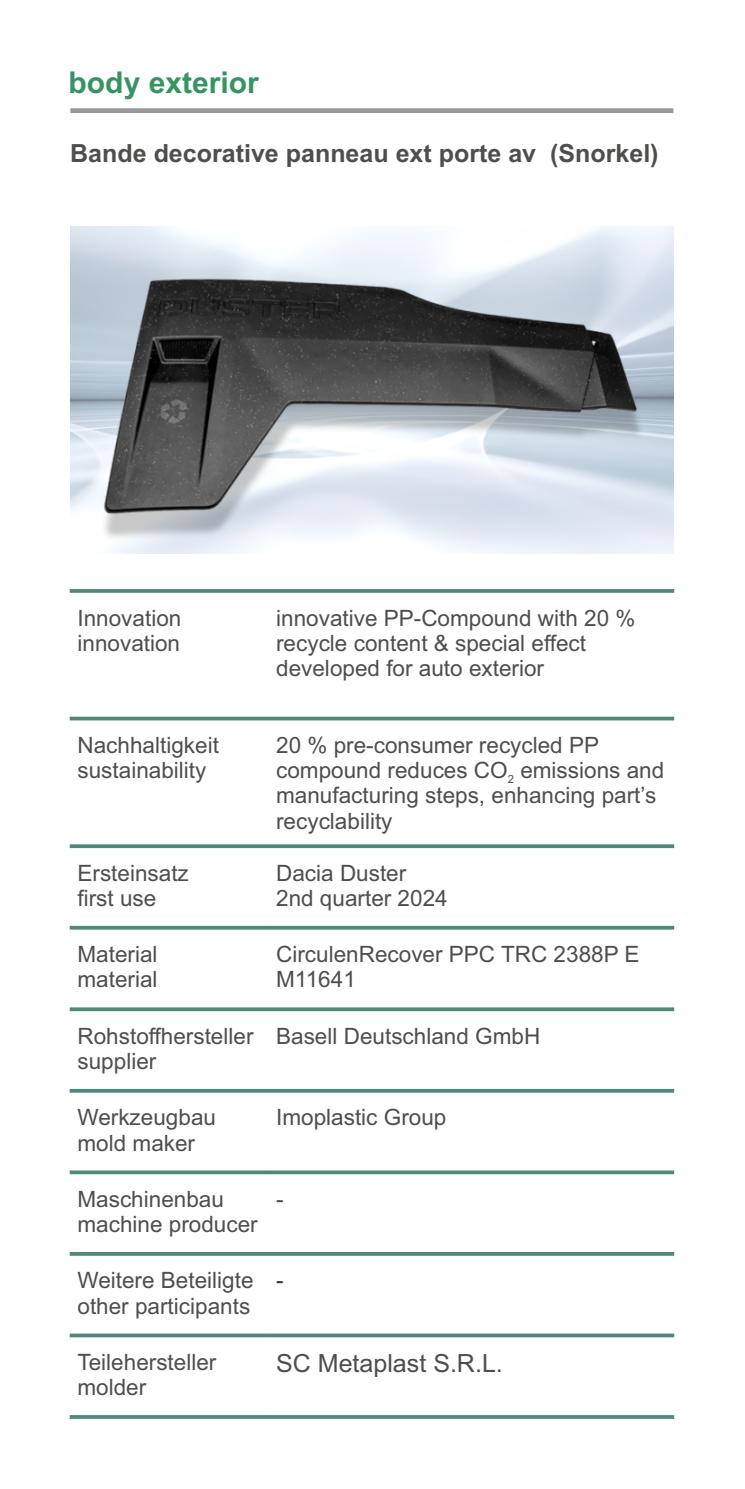
<style>
.page{position:relative;width:745px;height:1489px;background:#fff}
.page>*{position:absolute;margin:0;border:0;box-sizing:border-box;transform-origin:0 0}
.t1{font:700 30px "Arial";color:#379462}
.t2{font:700 25px "Arial";color:#4e4e4d}
.t3{font:25px "Arial";color:#4e4e4d}
.t4{font:22.5px/25.2px "Arial";color:#4e4e4d}
.t5{font:22.5px "Arial";color:#313130}
.t6{font:11.25px "Arial";color:#4e4e4d}
</style>
<div class="page">
<div style="left:70px;top:108px;width:603px;height:5px;background:#989899"></div>
<svg style="left:70px;top:1415px;width:603px;height:3px;fill:#4e897c"></svg>
<svg style="left:70px;top:1333px;width:603px;height:4px;fill:#4e897c"></svg>
<hr style="left:70px;top:1252px;width:603px;height:3px;background:#4e897c">
<svg style="left:70px;top:1170px;width:603px;height:4px;fill:#4e897c"></svg>
<hr style="left:70px;top:1089px;width:603px;height:3px;background:#4e897c">
<svg style="left:70px;top:1007px;width:603px;height:4px;fill:#4e897c"></svg>
<svg style="left:70px;top:925px;width:603px;height:4px;fill:#4e897c"></svg>
<svg style="left:70px;top:844px;width:603px;height:4px;fill:#4e897c"></svg>
<svg style="left:70px;top:716px;width:603px;height:4px;fill:#4e897c"></svg>
<svg style="left:70px;top:589px;width:603px;height:4px;fill:#538c80"></svg>
<img style="left:70px;top:227px;width:603px;height:326px">
<h1 class="t1" style="left:69px;top:71px;width:192px">body exterior</h1>
<p class="t2" style="left:70px;top:143px;width:589px">Bande decorative panneau ext porte av (Snorkel)</p>
<p class="t4" style="left:77px;top:607px;width:105px">Innovation innovation</p>
<p class="t4" style="left:276px;top:607px;width:360px">innovative PP-Compound with 20 % recycle content &amp; special effect developed for auto exterior</p>
<p class="t4" style="left:77px;top:734px;width:143px">Nachhaltigkeit</p>
<p class="t4" style="left:276px;top:734px;width:389px">20 % pre-consumer recycled PP compound reduces CO emissions and</p>
<p class="t4" style="left:77px;top:759px;width:130px">sustainability</p>
<p class="t6" style="left:507px;top:774px;width:8px">2</p>
<p class="t4" style="left:276px;top:785px;width:381px">manufacturing steps, enhancing part’s recyclability</p>
<p class="t4" style="left:77px;top:862px;width:113px">Ersteinsatz</p>
<p class="t4" style="left:276px;top:862px;width:173px">Dacia Duster<br>2nd quarter 2024</p>
<p class="t4" style="left:77px;top:887px;width:80px">first use</p>
<p class="t4" style="left:77px;top:943px;width:82px">Material</p>
<p class="t4" style="left:276px;top:943px;width:365px">CirculenRecover PPC TRC 2388P E<br>M11641</p>
<p class="t4" style="left:77px;top:1025px;width:177px">Rohstoffhersteller supplier</p>
<p class="t4" style="left:276px;top:1025px;width:265px">Basell Deutschland GmbH</p>
<p class="t4" style="left:77px;top:1106px;width:140px">Werkzeugbau mold maker</p>
<p class="t4" style="left:276px;top:1106px;width:172px">Imoplastic Group</p>
<p class="t4" style="left:77px;top:968px;width:82px">material</p>
<p class="t4" style="left:77px;top:1188px;width:148px">Maschinenbau</p>
<p class="t4" style="left:276px;top:1188px;width:9px">-</p>
<p class="t4" style="left:77px;top:1213px;width:182px">machine producer</p>
<p class="t4" style="left:77px;top:1269px;width:177px">Weitere Beteiligte other participants</p>
<p class="t5" style="left:276px;top:1271px;width:9px">-</p>
<p class="t4" style="left:77px;top:1351px;width:140px">Teilehersteller</p>
<p class="t3" style="left:276px;top:1353px;width:228px">SC Metaplast S.R.L.</p>
<p class="t4" style="left:77px;top:1376px;width:70px">molder</p>
</div>
